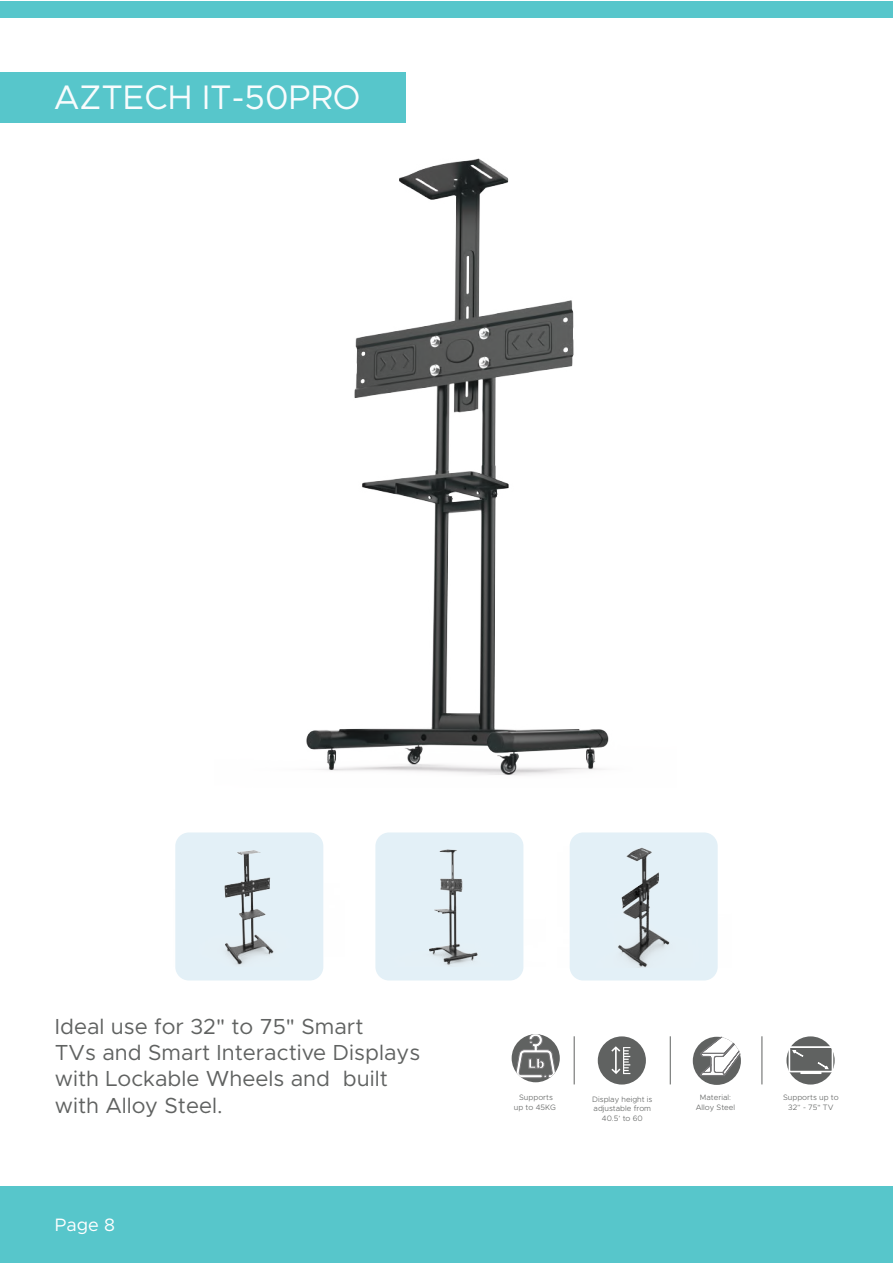
<style>
.page{position:relative;width:893px;height:1263px;background:#fff}
.page>*{position:absolute;margin:0;border:0;box-sizing:border-box;transform-origin:0 0}
.t1{font:34.2px "Metropolis";color:#f8fcfd}
.t2{font:21.9px/26.2px "Metropolis";color:#606261}
.t3{font:18px "Metropolis";color:#fff}
.t4{font:300 7.8px/9.4px "Metropolis";color:#606261;text-align:center}
</style>
<div class="page">
<div style="left:0;top:1187px;width:893px;height:76px;background:#57c6cb"></div>
<div style="left:0;top:1px;width:893px;height:17px;background:#57c6cb"></div>
<img style="left:306px;top:158px;width:303px;height:618px">
<div style="left:375px;top:832px;width:148px;height:148px;background:#e3f0f7;border-radius:14px"></div>
<div style="left:175px;top:832px;width:148px;height:148px;background:#e3f0f7;border-radius:14px"></div>
<div style="left:570px;top:832px;width:148px;height:148px;background:#e3f0f7;border-radius:14px"></div>
<div style="left:1px;top:72px;width:405px;height:51px;background:#57c6cb"></div>
<div style="left:512px;top:1034px;width:48px;height:48px;background:#606261;border-radius:50%"></div>
<svg style="left:515px;top:1034px;width:41px;height:44px"></svg>
<div style="left:693px;top:1037px;width:48px;height:48px;background:#606261;border-radius:50%"></div>
<svg style="left:700px;top:1037px;width:40px;height:41px"></svg>
<div style="left:786px;top:1036px;width:49px;height:48px;background:#606261;border-radius:50%"></div>
<div style="left:598px;top:1036px;width:48px;height:48px;background:#606261;border-radius:50%"></div>
<hr style="left:574px;top:1036px;width:1px;height:48px;background:#606261">
<hr style="left:670px;top:1036px;width:1px;height:48px;background:#606261">
<hr style="left:761px;top:1036px;width:1px;height:48px;background:#606261">
<svg style="left:611px;top:1046px;width:19px;height:28px"></svg>
<svg style="left:788px;top:1046px;width:45px;height:28px"></svg>
<img style="left:224px;top:850px;width:50px;height:115px">
<img style="left:429px;top:849px;width:95px;height:117px">
<img style="left:618px;top:847px;width:52px;height:120px">
<h1 class="t1" style="left:54px;top:76px;width:308px">AZTECH IT-50PRO</h1>
<p class="t2" style="left:55px;top:1013px;width:367px">Ideal use for 32" to 75" Smart<br>TVs and Smart Interactive Displays with Lockable Wheels and built with Alloy Steel.</p>
<p class="t3" style="left:55px;top:1214px;width:62px">Page 8</p>
<p class="t4" style="left:696px;top:1093px;width:41px">Material:<br>Alloy Steel</p>
<p class="t4" style="left:514px;top:1093px;width:44px">Supports up to 45KG</p>
<p class="t4" style="left:783px;top:1093px;width:57px">Supports up to<br>32” - 75" TV</p>
<p class="t4" style="left:592px;top:1094px;width:62px">Display height is adjustable from<br>40.5’ to 60</p>
</div>
